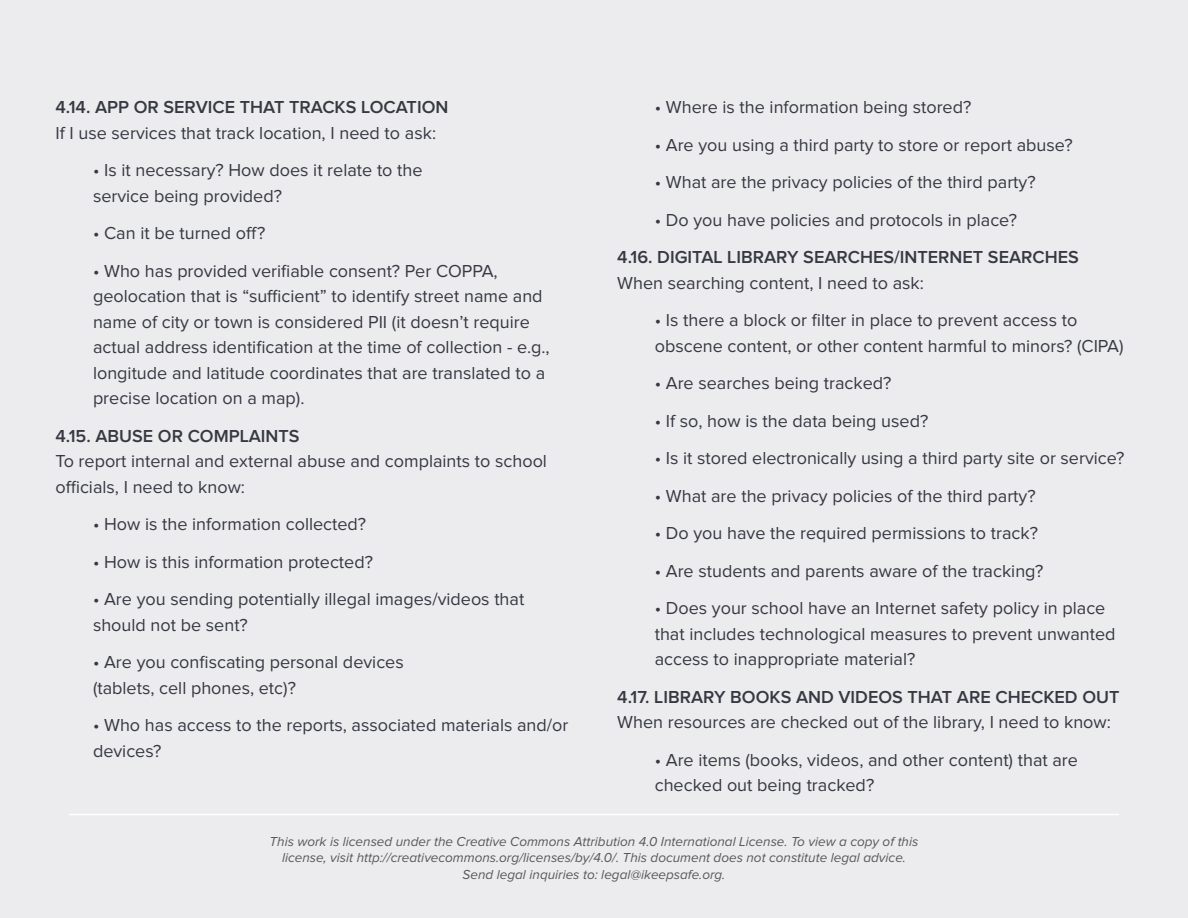
<style>
.page{position:relative;width:1188px;height:918px;background:#ececee}
.page>*{position:absolute;margin:0;border:0;box-sizing:border-box;transform-origin:0 0}
.Body_Copy{font:18px/25.5px "Proxima Nova";color:#363942}
.Body_Copy-2{font:600 18px/25.5px "Proxima Nova";color:#363942}
.t1{font:italic 13.5px/16.2px "Proxima Nova";color:#57585a;text-align:center}
.s1{font-weight:600}
.s2{font-weight:400}
</style>
<div class="page">
<hr style="left:69px;top:814px;width:1050px;height:1px;background:#fff">
<p class="Body_Copy" style="left:56px;top:95px;width:394px"><span class="s1">4.14. APP OR SERVICE THAT TRACKS LOCATION<br></span>If I use services that track location, I need to ask:</p>
<p class="Body_Copy" style="left:93px;top:158px;width:331px">• Is it necessary? How does it relate to the service being provided?</p>
<p class="Body_Copy" style="left:93px;top:221px;width:174px">• Can it be turned off?</p>
<p class="Body_Copy" style="left:93px;top:258px;width:458px">• Who has provided verifiable consent? Per COPPA, geolocation that is “sufficient” to identify street name and name of city or town is considered PII (it doesn’t require actual address identification at the time of collection - e.g., longitude and latitude coordinates that are translated to a precise location on a map).</p>
<p class="Body_Copy" style="left:56px;top:423px;width:493px"><span class="s1">4.15. ABUSE OR COMPLAINTS<br></span>To report internal and external abuse and complaints to school officials, I need to know:</p>
<p class="Body_Copy" style="left:93px;top:512px;width:275px">• How is the information collected?</p>
<p class="Body_Copy" style="left:93px;top:549px;width:282px">• How is this information protected?</p>
<p class="Body_Copy" style="left:93px;top:587px;width:433px">• Are you sending potentially illegal images/videos that should not be sent?</p>
<p class="Body_Copy" style="left:93px;top:650px;width:312px">• Are you confiscating personal devices (tablets, cell phones, etc)?</p>
<p class="Body_Copy" style="left:93px;top:713px;width:477px">• Who has access to the reports, associated materials and/or devices?</p>
<p class="Body_Copy" style="left:655px;top:95px;width:318px">• Where is the information being stored?</p>
<p class="Body_Copy" style="left:655px;top:132px;width:419px">• Are you using a third party to store or report abuse?</p>
<p class="Body_Copy" style="left:655px;top:170px;width:382px">• What are the privacy policies of the third party?</p>
<p class="Body_Copy" style="left:655px;top:207px;width:364px">• Do you have policies and protocols in place?</p>
<p class="Body_Copy-2" style="left:617px;top:245px;width:463px">4.16. DIGITAL LIBRARY SEARCHES/INTERNET SEARCHES<br><span class="s2">When searching content, I need to ask:</span></p>
<p class="Body_Copy" style="left:655px;top:308px;width:470px">• Is there a block or filter in place to prevent access to obscene content, or other content harmful to minors? (CIPA)</p>
<p class="Body_Copy" style="left:655px;top:371px;width:238px">• Are searches being tracked?</p>
<p class="Body_Copy" style="left:655px;top:408px;width:275px">• If so, how is the data being used?</p>
<p class="Body_Copy" style="left:655px;top:446px;width:471px">• Is it stored electronically using a third party site or service?</p>
<p class="Body_Copy" style="left:655px;top:483px;width:382px">• What are the privacy policies of the third party?</p>
<p class="Body_Copy" style="left:655px;top:521px;width:385px">• Do you have the required permissions to track?</p>
<p class="Body_Copy" style="left:655px;top:558px;width:390px">• Are students and parents aware of the tracking?</p>
<p class="Body_Copy" style="left:655px;top:596px;width:462px">• Does your school have an Internet safety policy in place that includes technological measures to prevent unwanted access to inappropriate material?</p>
<p class="Body_Copy" style="left:617px;top:684px;width:504px"><span class="s1">4.17. LIBRARY BOOKS AND VIDEOS THAT ARE CHECKED OUT<br></span>When resources are checked out of the library, I need to know:</p>
<p class="Body_Copy" style="left:655px;top:747px;width:425px">• Are items (books, videos, and other content) that are checked out being tracked?</p>
<p class="t1" style="left:270px;top:834px;width:650px">This work is licensed under the Creative Commons Attribution 4.0 International License. To view a copy of this license, visit http://creativecommons.org/licenses/by/4.0/. This document does not constitute legal advice.<br>Send legal inquiries to: legal@ikeepsafe.org.</p>
</div>
